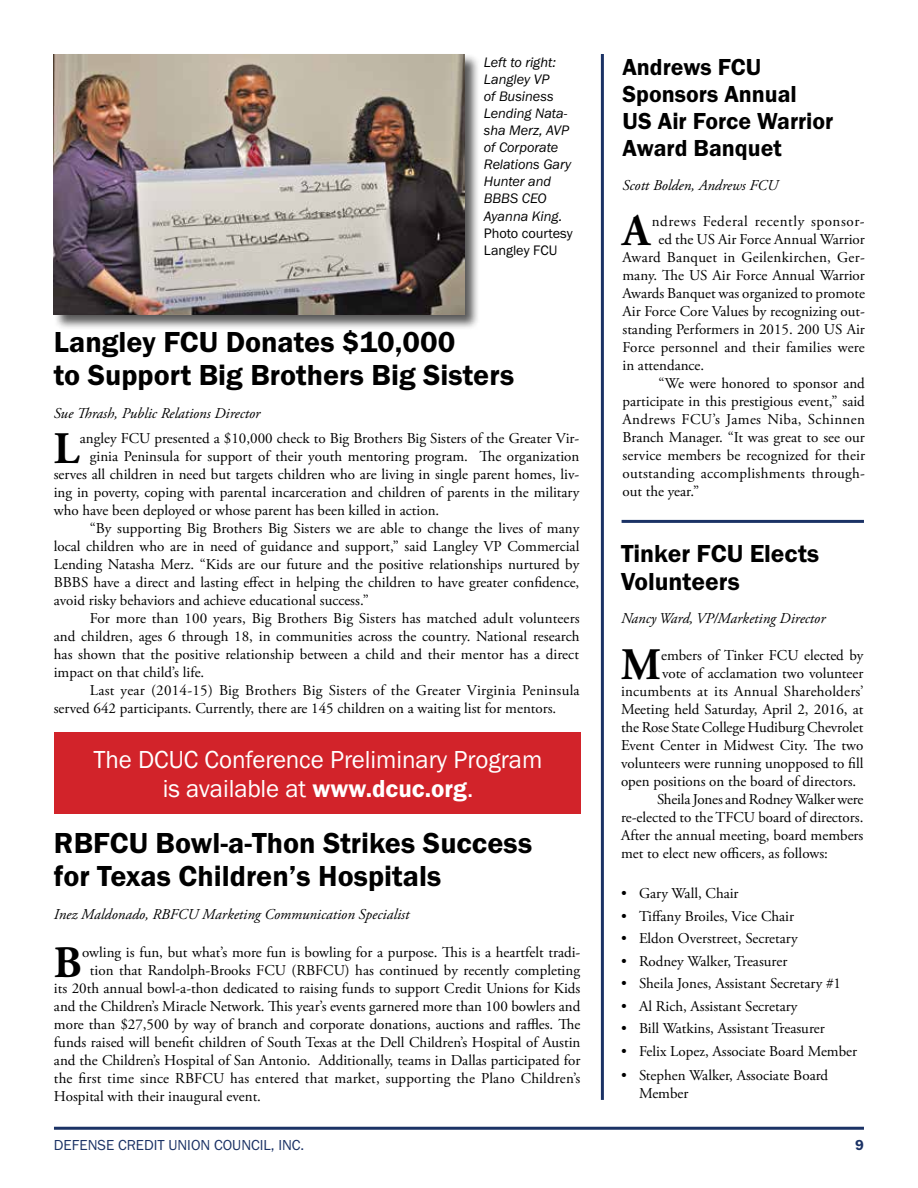
<style>
.page{position:relative;width:918px;height:1188px;background:#fff}
.page>*{position:absolute;margin:0;border:0;box-sizing:border-box;transform-origin:0 0}
.t1{font:700 45px "Adobe Garamond Pro";color:#000}
.t2{font:600 30px/33px "Franklin Gothic FS";color:#000}
.t3{font:25.5px/28.5px "Franklin Gothic FS";color:#fff;text-align:center}
.t4{font:600 25.5px/28.5px "Franklin Gothic FS";color:#000}
.t5{font:600 24px/27px "Franklin Gothic FS";color:#000}
.t6{font:15px/18px "Adobe Garamond Pro";color:#000}
.t7{font:italic 15px "Adobe Garamond Pro";color:#000}
.t8{font:15px "Adobe Garamond Pro";letter-spacing:.02em;color:#000}
.t9{font:15px "Adobe Garamond Pro";letter-spacing:.025em;color:#000}
.t10{font:15px "Franklin Gothic FS";color:#1b3265}
.t11{font:15px "Adobe Garamond Pro";letter-spacing:.04em;color:#000}
.t12{font:600 15px "Franklin Gothic FS";color:#1b3265}
.t13{font:italic 14.25px/17.1px "Franklin Gothic FS";letter-spacing:-.005em;color:#000}
.t14{font:14.25px/17.1px "Franklin Gothic FS";color:#000}
.s1{font-weight:600}
</style>
<div class="page">
<hr style="left:54px;top:1127px;width:810px;height:3px;background:#1b3265">
<hr style="left:601px;top:54px;width:3px;height:1046px;background:#1b3265">
<hr style="left:622px;top:520px;width:242px;height:3px;background:#1b3265">
<div style="left:54px;top:732px;width:527px;height:82px;background:#d2232a"></div>
<div style="left:53px;top:54px;width:427px;height:277px;background:#000;opacity:.65"></div>
<img style="left:54px;top:54px;width:410px;height:261px">
<p class="t13" style="left:484px;top:54px;width:89px">Left to right:<br>Langley VP<br>of Business<br>Lending Nata&shy;sha Merz, AVP of Corporate<br>Relations Gary<br>Hunter and<br>BBBS CEO<br>Ayanna King.</p>
<p class="t14" style="left:484px;top:225px;width:90px">Photo courtesy<br>Langley FCU</p>
<h2 class="t2" style="left:54px;top:326px;width:462px">Langley FCU Donates $10,000<br>to Support Big Brothers Big Sisters</h2>
<p class="t7" style="left:54px;top:404px;width:208px">Sue Thrash, Public Relations Director</p>
<h1 class="t1" style="left:54px;top:422px;width:27px">L</h1>
<p class="t6" style="left:80px;top:430px;width:501px">angley FCU presented a $10,000 check to Big Brothers Big Sisters of the Greater Vir-</p>
<p class="t6" style="left:90px;top:448px;width:491px">ginia Peninsula for support of their youth mentoring program. The organization</p>
<p class="t6" style="left:54px;top:466px;width:527px">serves all children in need but targets children who are living in single parent homes, liv-</p>
<p class="t6" style="left:54px;top:484px;width:527px">ing in poverty, coping with parental incarceration and children of parents in the military</p>
<p class="t6" style="left:54px;top:502px;width:387px">who have been deployed or whose parent has been killed in action.</p>
<p class="t6" style="left:90px;top:520px;width:491px">“By supporting Big Brothers Big Sisters we are able to change the lives of many</p>
<p class="t6" style="left:54px;top:538px;width:527px">local children who are in need of guidance and support,” said Langley VP Commercial</p>
<p class="t6" style="left:54px;top:556px;width:527px">Lending Natasha Merz. “Kids are our future and the positive relationships nurtured by</p>
<p class="t6" style="left:54px;top:574px;width:527px">BBBS have a direct and lasting effect in helping the children to have greater confidence,</p>
<p class="t6" style="left:54px;top:592px;width:317px">avoid risky behaviors and achieve educational success.”</p>
<p class="t6" style="left:90px;top:610px;width:491px">For more than 100 years, Big Brothers Big Sisters has matched adult volunteers</p>
<p class="t6" style="left:54px;top:628px;width:527px">and children, ages 6 through 18, in communities across the country. National research</p>
<p class="t6" style="left:54px;top:646px;width:527px">has shown that the positive relationship between a child and their mentor has a direct</p>
<p class="t6" style="left:54px;top:664px;width:152px">impact on that child’s life.</p>
<p class="t8" style="left:90px;top:681px;width:491px">Last year (2014-15) Big Brothers Big Sisters of the Greater Virginia Peninsula</p>
<p class="t6" style="left:54px;top:700px;width:504px">served 642 participants. Currently, there are 145 children on a waiting list for mentors.</p>
<h3 class="t3" style="left:94px;top:746px;width:450px">The DCUC Conference Preliminary Program is available at <span class="s1">www.dcuc.org</span>.</h3>
<h2 class="t2" style="left:54px;top:827px;width:480px">RBFCU Bowl-a-Thon Strikes Success for Texas Children’s Hospitals</h2>
<p class="t7" style="left:54px;top:905px;width:357px">Inez Maldonado, RBFCU Marketing Communication Specialist</p>
<h1 class="t1" style="left:54px;top:936px;width:29px">B</h1>
<p class="t6" style="left:82px;top:944px;width:500px">owling is fun, but what’s more fun is bowling for a purpose. This is a heartfelt tradi-</p>
<p class="t6" style="left:90px;top:962px;width:492px">tion that Randolph-Brooks FCU (RBFCU) has continued by recently completing</p>
<p class="t6" style="left:54px;top:980px;width:528px">its 20th annual bowl-a-thon dedicated to raising funds to support Credit Unions for Kids</p>
<p class="t6" style="left:54px;top:998px;width:528px">and the Children’s Miracle Network. This year’s events garnered more than 100 bowlers and</p>
<p class="t6" style="left:54px;top:1016px;width:528px">more than $27,500 by way of branch and corporate donations, auctions and raffles. The</p>
<p class="t6" style="left:54px;top:1034px;width:528px">funds raised will benefit children of South Texas at the Dell Children’s Hospital of Austin</p>
<p class="t6" style="left:54px;top:1052px;width:528px">and the Children’s Hospital of San Antonio. Additionally, teams in Dallas participated for</p>
<p class="t6" style="left:54px;top:1070px;width:528px">the first time since RBFCU has entered that market, supporting the Plano Children’s</p>
<p class="t6" style="left:54px;top:1088px;width:209px">Hospital with their inaugural event.</p>
<h3 class="t5" style="left:623px;top:54px;width:212px">Andrews FCU<br>Sponsors Annual<br>US Air Force Warrior<br>Award Banquet</h3>
<p class="t7" style="left:623px;top:176px;width:157px">Scott Bolden, Andrews FCU</p>
<h1 class="t1" style="left:623px;top:205px;width:29px">A</h1>
<p class="t11" style="left:652px;top:212px;width:214px">ndrews Federal recently sponsor-</p>
<p class="t6" style="left:659px;top:231px;width:208px">ed the US Air Force Annual Warrior</p>
<p class="t8" style="left:623px;top:248px;width:244px">Award Banquet in Geilenkirchen, Ger-</p>
<p class="t6" style="left:623px;top:267px;width:244px">many. The US Air Force Annual Warrior</p>
<p class="t6" style="left:623px;top:285px;width:244px">Awards Banquet was organized to promote</p>
<p class="t6" style="left:623px;top:303px;width:244px">Air Force Core Values by recognizing out-</p>
<p class="t6" style="left:623px;top:321px;width:244px">standing Performers in 2015. 200 US Air</p>
<p class="t6" style="left:623px;top:339px;width:244px">Force personnel and their families were</p>
<p class="t6" style="left:623px;top:357px;width:83px">in attendance.</p>
<p class="t6" style="left:659px;top:375px;width:208px">“We were honored to sponsor and</p>
<p class="t6" style="left:623px;top:393px;width:244px">participate in this prestigious event,” said</p>
<p class="t9" style="left:623px;top:410px;width:244px">Andrews FCU’s James Niba, Schinnen</p>
<p class="t6" style="left:623px;top:429px;width:244px">Branch Manager. “It was great to see our</p>
<p class="t6" style="left:623px;top:447px;width:244px">service members be recognized for their</p>
<p class="t8" style="left:623px;top:464px;width:244px">outstanding accomplishments through-</p>
<p class="t6" style="left:623px;top:483px;width:78px">out the year.”</p>
<h3 class="t4" style="left:621px;top:539px;width:200px">Tinker FCU Elects<br>Volunteers</h3>
<p class="t7" style="left:621px;top:609px;width:206px">Nancy Ward, VP/Marketing Director</p>
<h1 class="t1" style="left:621px;top:639px;width:41px">M</h1>
<p class="t6" style="left:661px;top:647px;width:204px">embers of Tinker FCU elected by</p>
<p class="t6" style="left:662px;top:665px;width:203px">vote of acclamation two volunteer</p>
<p class="t6" style="left:621px;top:683px;width:244px">incumbents at its Annual Shareholders’</p>
<p class="t6" style="left:621px;top:701px;width:244px">Meeting held Saturday, April 2, 2016, at</p>
<p class="t6" style="left:621px;top:719px;width:244px">the Rose State College Hudiburg Chevrolet</p>
<p class="t6" style="left:621px;top:737px;width:244px">Event Center in Midwest City. The two</p>
<p class="t6" style="left:621px;top:755px;width:244px">volunteers were running unopposed to fill</p>
<p class="t6" style="left:621px;top:773px;width:237px">open positions on the board of directors.</p>
<p class="t6" style="left:657px;top:791px;width:208px">Sheila Jones and Rodney Walker were</p>
<p class="t6" style="left:621px;top:809px;width:244px">re-elected to the TFCU board of directors.</p>
<p class="t6" style="left:621px;top:827px;width:244px">After the annual meeting, board members</p>
<p class="t6" style="left:621px;top:845px;width:208px">met to elect new officers, as follows:</p>
<p class="t6" style="left:621px;top:885px;width:119px">• Gary Wall, Chair</p>
<p class="t6" style="left:621px;top:908px;width:175px">• Tiffany Broiles, Vice Chair</p>
<p class="t6" style="left:621px;top:930px;width:178px">• Eldon Overstreet, Secretary</p>
<p class="t6" style="left:621px;top:953px;width:168px">• Rodney Walker, Treasurer</p>
<p class="t6" style="left:621px;top:975px;width:222px">• Sheila Jones, Assistant Secretary #1</p>
<p class="t6" style="left:621px;top:998px;width:178px">• Al Rich, Assistant Secretary</p>
<p class="t6" style="left:621px;top:1020px;width:205px">• Bill Watkins, Assistant Treasurer</p>
<p class="t6" style="left:621px;top:1043px;width:238px">• Felix Lopez, Associate Board Member</p>
<p class="t6" style="left:639px;top:1067px;width:191px;text-indent:-18px">• Stephen Walker, Associate Board<br>Member</p>
<p class="t10" style="left:54px;top:1137px;width:252px">DEFENSE CREDIT UNION COUNCIL, INC.</p>
<p class="t12" style="left:855px;top:1137px;width:10px">9</p>
</div>
